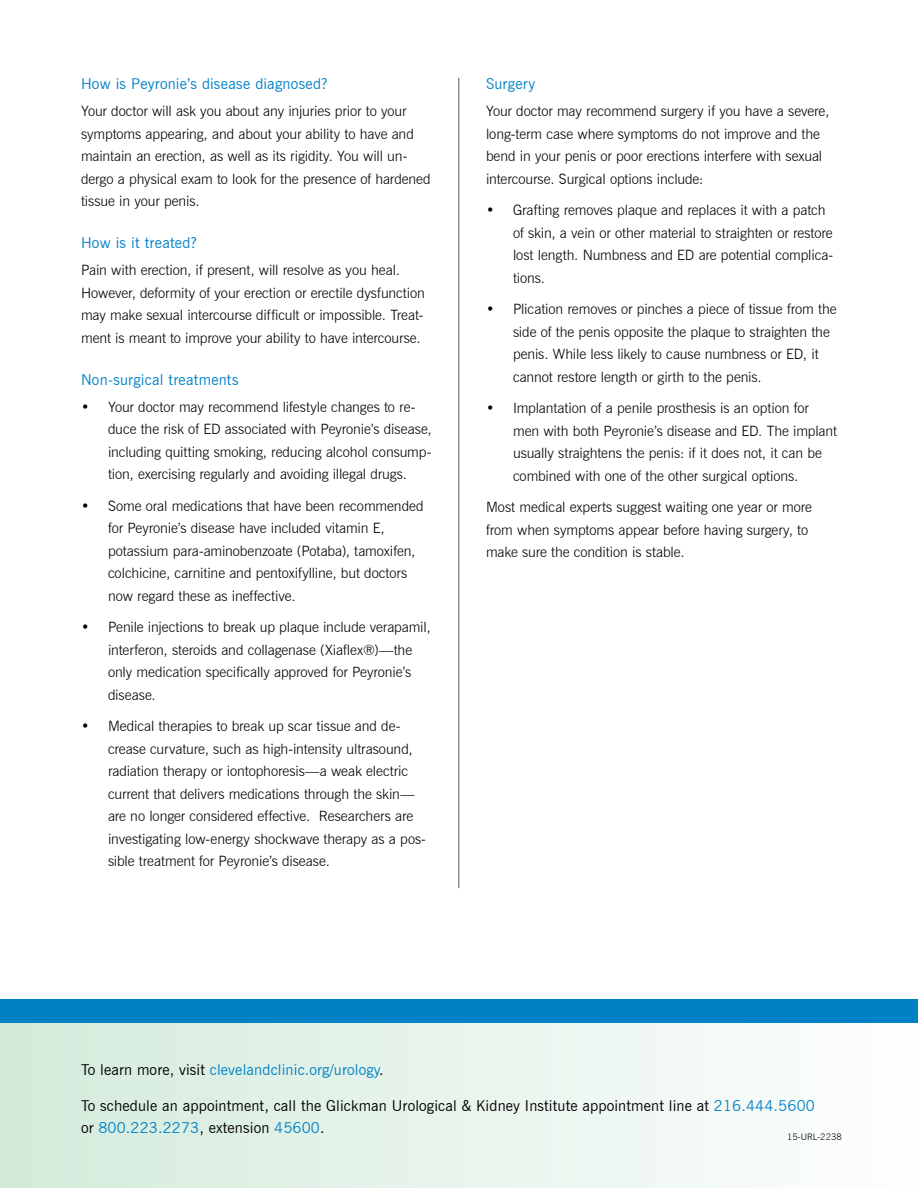
<style>
.page{position:relative;width:918px;height:1188px;background:#fff}
.page>*{position:absolute;margin:0;border:0;box-sizing:border-box;transform-origin:0 0}
.t1{font:15px/22.5px "News Gothic BT";letter-spacing:.01em;color:#000}
.t2{font:15px "News Gothic BT";letter-spacing:.01em;color:#0081c6}
.t3{font:300 14.25px/22.5px "News Gothic BT";letter-spacing:-.005em;color:#000}
.t4{font:300 9px "News Gothic BT";color:#000}
.s1{color:#000}
.s2{color:#0081c6}
</style>
<div class="page">
<div style="left:0;top:1012px;width:918px;height:176px;background:linear-gradient(to right,#d3ebdb,#fdfefe)"></div>
<hr style="left:459px;top:78px;width:1px;height:810px;background:#425a69">
<div style="left:0;top:999px;width:918px;height:24px;background:#0081c6"></div>
<p class="t2" style="left:81px;top:75px;width:248px">How is Peyronie’s disease diagnosed?</p>
<p class="t3" style="left:81px;top:100px;width:351px">Your doctor will ask you about any injuries prior to your symptoms appearing, and about your ability to have and maintain an erection, as well as its rigidity. You will un&shy;dergo a physical exam to look for the presence of hardened tissue in your penis.</p>
<p class="t2" style="left:81px;top:234px;width:118px">How is it treated?</p>
<p class="t3" style="left:81px;top:259px;width:345px">Pain with erection, if present, will resolve as you heal.<br>However, deformity of your erection or erectile dysfunction may make sexual intercourse difficult or impossible. Treat&shy;ment is meant to improve your ability to have intercourse.</p>
<p class="t2" style="left:81px;top:370px;width:159px">Non-surgical treatments</p>
<p class="t3" style="left:108px;top:395px;width:325px;text-indent:-27px">• Your doctor may recommend lifestyle changes to re&shy;duce the risk of ED associated with Peyronie’s disease, including quitting smoking, reducing alcohol consump&shy;tion, exercising regularly and avoiding illegal drugs.</p>
<p class="t3" style="left:108px;top:494px;width:317px;text-indent:-27px">• Some oral medications that have been recommended for Peyronie’s disease have included vitamin E, potassium para-aminobenzoate (Potaba), tamoxifen, colchicine, carnitine and pentoxifylline, but doctors now regard these as ineffective.</p>
<p class="t3" style="left:108px;top:616px;width:324px;text-indent:-27px">• Penile injections to break up plaque include verapamil, interferon, steroids and collagenase (Xiaflex®)—the only medication specifically approved for Peyronie’s disease.</p>
<p class="t3" style="left:108px;top:715px;width:319px;text-indent:-27px">• Medical therapies to break up scar tissue and de&shy;crease curvature, such as high-intensity ultrasound, radiation therapy or iontophoresis—a weak electric current that delivers medications through the skin— are no longer considered effective. Researchers are investigating low-energy shockwave therapy as a pos&shy;sible treatment for Peyronie’s disease.</p>
<p class="t2" style="left:486px;top:75px;width:51px">Surgery</p>
<p class="t3" style="left:486px;top:100px;width:345px">Your doctor may recommend surgery if you have a severe, long-term case where symptoms do not improve and the bend in your penis or poor erections interfere with sexual intercourse. Surgical options include:</p>
<p class="t3" style="left:513px;top:199px;width:322px;text-indent:-27px">• Grafting removes plaque and replaces it with a patch of skin, a vein or other material to straighten or restore lost length. Numbness and ED are potential complica&shy;tions.</p>
<p class="t3" style="left:513px;top:298px;width:325px;text-indent:-27px">• Plication removes or pinches a piece of tissue from the side of the penis opposite the plaque to straighten the penis. While less likely to cause numbness or ED, it cannot restore length or girth to the penis.</p>
<p class="t3" style="left:513px;top:397px;width:326px;text-indent:-27px">• Implantation of a penile prosthesis is an option for men with both Peyronie’s disease and ED. The implant usually straightens the penis: if it does not, it can be combined with one of the other surgical options.</p>
<p class="t3" style="left:486px;top:496px;width:328px">Most medical experts suggest waiting one year or more from when symptoms appear before having surgery, to make sure the condition is stable.</p>
<p class="t2" style="left:81px;top:1061px;width:304px"><span class="s1">To learn more, visit</span> clevelandclinic.org/urology<span class="s1">.</span></p>
<p class="t1" style="left:81px;top:1094px;width:735px">To schedule an appointment, call the Glickman Urological &amp; Kidney Institute appointment line at <span class="s2">216.444.5600 </span>or <span class="s2">800.223.2273</span>, extension <span class="s2">45600</span>.</p>
<p class="t4" style="left:787px;top:1131px;width:56px">15-URL-2238</p>
</div>
